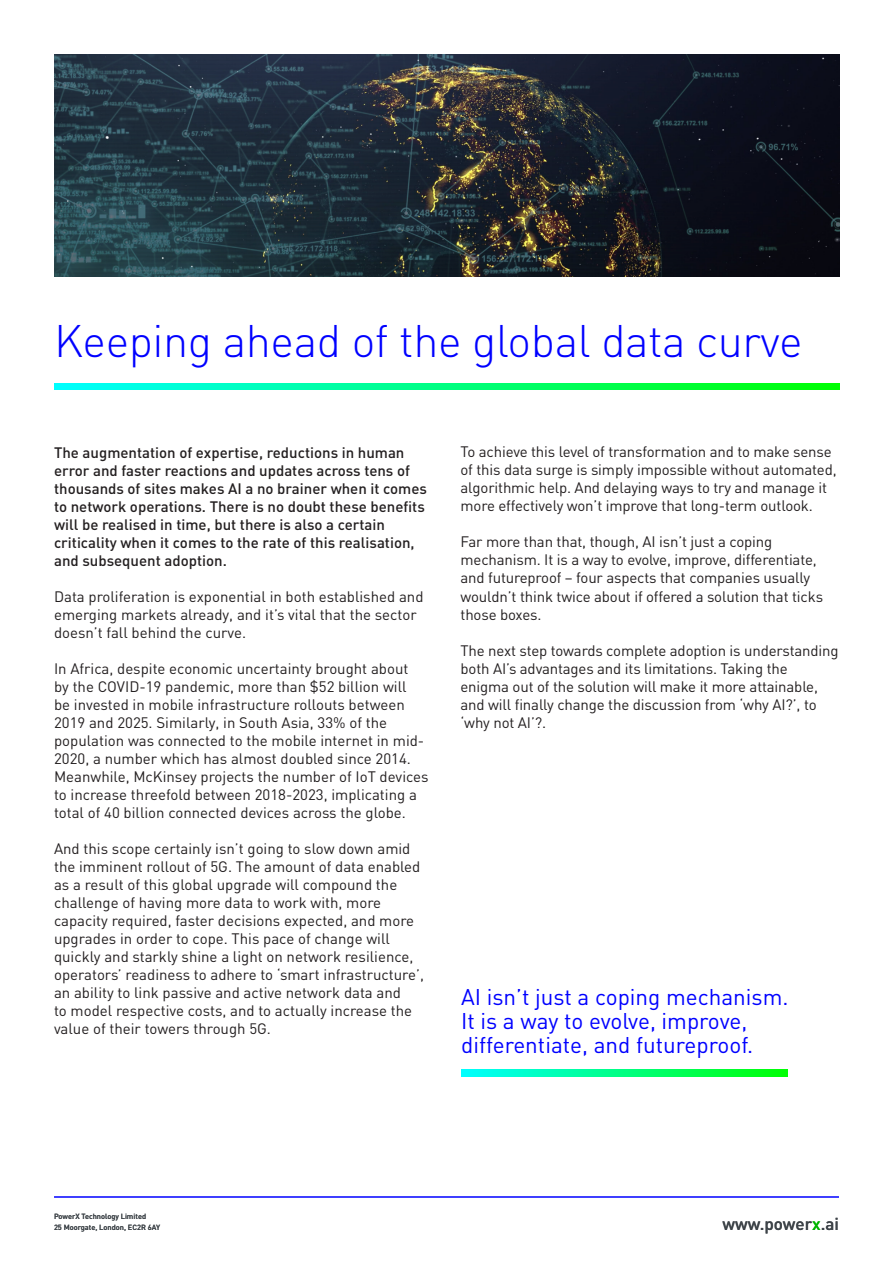
<style>
.page{position:relative;width:893px;height:1263px;background:#fff}
.page>*{position:absolute;margin:0;border:0;box-sizing:border-box;transform-origin:0 0}
.t1{font:300 45px "DIN";letter-spacing:-.01em;color:#00f}
.t2{font:22.5px/24px "DIN";color:#00f}
.t3{font:500 17.1px "DIN";color:#3e4449}
.t4{font:15px/18px "DIN";color:#231f20}
.t5{font:500 15px/18px "DIN";color:#231f20}
.t6{font:500 7.5px "DIN";color:#3e4449}
.s1{color:#00b400}
</style>
<div class="page">
<hr style="left:54px;top:1196px;width:785px;height:1px;background:#00f">
<svg style="left:54px;top:383px;width:785px;height:7px;background:#00ff80"></svg>
<svg style="left:461px;top:1070px;width:327px;height:6px;background:#00ff80"></svg>
<img style="left:54px;top:54px;width:786px;height:222px">
<p class="t1" style="left:54px;top:313px;width:750px">Keeping ahead of the global data curve</p>
<p class="t5" style="left:54px;top:443px;width:374px">The augmentation of expertise, reductions in human error and faster reactions and updates across tens of thousands of sites makes AI a no brainer when it comes to network operations. There is no doubt these benefits will be realised in time, but there is also a certain criticality when it comes to the rate of this realisation, and subsequent adoption.</p>
<p class="t4" style="left:54px;top:587px;width:371px">Data proliferation is exponential in both established and emerging markets already, and it’s vital that the sector doesn’t fall behind the curve.</p>
<p class="t4" style="left:54px;top:659px;width:376px">In Africa, despite economic uncertainty brought about<br>by the COVID-19 pandemic, more than $52 billion will<br>be invested in mobile infrastructure rollouts between 2019 and 2025. Similarly, in South Asia, 33% of the population was connected to the mobile internet in mid-2020, a number which has almost doubled since 2014.<br>Meanwhile, McKinsey projects the number of IoT devices to increase threefold between 2018-2023, implicating a total of 40 billion connected devices across the globe.</p>
<p class="t4" style="left:54px;top:839px;width:371px">And this scope certainly isn’t going to slow down amid the imminent rollout of 5G. The amount of data enabled as a result of this global upgrade will compound the challenge of having more data to work with, more capacity required, faster decisions expected, and more upgrades in order to cope. This pace of change will quickly and starkly shine a light on network resilience, operators’ readiness to adhere to ‘smart infrastructure’, an ability to link passive and active network data and<br>to model respective costs, and to actually increase the value of their towers through 5G.</p>
<p class="t4" style="left:460px;top:443px;width:378px">To achieve this level of transformation and to make sense of this data surge is simply impossible without automated, algorithmic help. And delaying ways to try and manage it more effectively won’t improve that long-term outlook.</p>
<p class="t4" style="left:460px;top:533px;width:364px">Far more than that, though, AI isn’t just a coping mechanism. It is a way to evolve, improve, differentiate, and futureproof – four aspects that companies usually wouldn’t think twice about if offered a solution that ticks those boxes.</p>
<p class="t4" style="left:460px;top:641px;width:379px">The next step towards complete adoption is understanding both AI’s advantages and its limitations. Taking the enigma out of the solution will make it more attainable, and will finally change the discussion from ‘why AI?’, to ‘why not AI’?.</p>
<p class="t2" style="left:461px;top:985px;width:329px">AI isn’t just a coping mechanism.<br>It is a way to evolve, improve, differentiate, and futureproof.</p>
<p class="t6" style="left:54px;top:1212px;width:94px">PowerX Technology Limited</p>
<p class="t6" style="left:54px;top:1222px;width:108px">25 Moorgate, London, EC2R 6AY</p>
<p class="t3" style="left:722px;top:1213px;width:118px">www.power<span class="s1">x</span>.ai</p>
</div>
